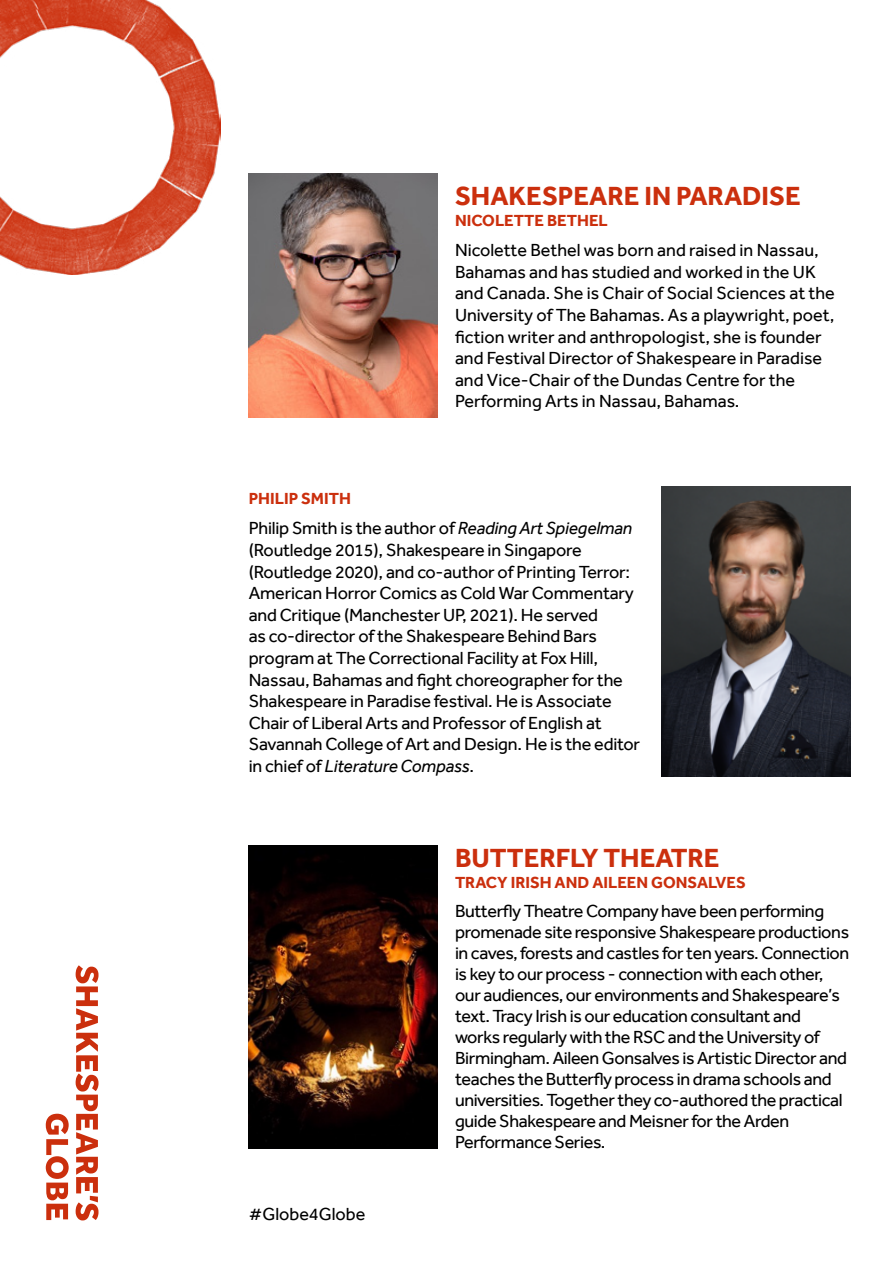
<style>
.page{position:relative;width:893px;height:1263px;background:#fff}
.page>*{position:absolute;margin:0;border:0;box-sizing:border-box;transform-origin:0 0}
.t1{font:700 27px "Effra";color:#cb2f0d}
.t2{font:18px/21.6px "Effra";letter-spacing:-.01em;color:#000}
.t3{font:700 16.5px "Effra";color:#cb2f0d}
.s1{font-style:italic}
</style>
<div class="page">
<img style="left:249px;top:173px;width:189px;height:245px">
<img style="left:661px;top:487px;width:189px;height:289px">
<img style="left:0;top:0;width:220px;height:274px">
<svg style="left:76px;top:965px;width:23px;height:255px"></svg>
<svg style="left:46px;top:1114px;width:23px;height:106px"></svg>
<img style="left:249px;top:845px;width:189px;height:303px">
<h1 class="t1" style="left:455px;top:180px;width:347px">SHAKESPEARE IN PARADISE</h1>
<p class="t3" style="left:455px;top:210px;width:154px">NICOLETTE BETHEL</p>
<p class="t2" style="left:455px;top:239px;width:381px">Nicolette Bethel was born and raised in Nassau, Bahamas and has studied and worked in the UK and Canada. She is Chair of Social Sciences at the University of The Bahamas. As a playwright, poet, fiction writer and anthropologist, she is founder and Festival Director of Shakespeare in Paradise and Vice-Chair of the Dundas Centre for the Performing Arts in Nassau, Bahamas.</p>
<p class="t3" style="left:249px;top:489px;width:104px">PHILIP SMITH</p>
<p class="t2" style="left:249px;top:517px;width:393px">Philip Smith is the author of <span class="s1">Reading Art Spiegelman </span>(Routledge 2015), Shakespeare in Singapore (Routledge 2020), and co-author of Printing Terror:<br>American Horror Comics as Cold War Commentary and Critique (Manchester UP, 2021). He served<br>as co-director of the Shakespeare Behind Bars program at The Correctional Facility at Fox Hill, Nassau, Bahamas and fight choreographer for the Shakespeare in Paradise festival. He is Associate Chair of Liberal Arts and Professor of English at Savannah College of Art and Design. He is the editor in chief of <span class="s1">Literature Compass</span>.</p>
<p class="t2" style="left:249px;top:1203px;width:118px">#Globe4Globe</p>
<h1 class="t1" style="left:455px;top:841px;width:266px">BUTTERFLY THEATRE</h1>
<p class="t3" style="left:455px;top:872px;width:292px">TRACY IRISH AND AILEEN GONSALVES</p>
<p class="t2" style="left:455px;top:900px;width:396px;line-height:21px">Butterfly Theatre Company have been performing promenade site responsive Shakespeare productions in caves, forests and castles for ten years. Connection is key to our process - connection with each other, our audiences, our environments and Shakespeare’s text. Tracy Irish is our education consultant and works regularly with the RSC and the University of Birmingham. Aileen Gonsalves is Artistic Director and teaches the Butterfly process in drama schools and universities. Together they co-authored the practical guide Shakespeare and Meisner for the Arden Performance Series.</p>
</div>
